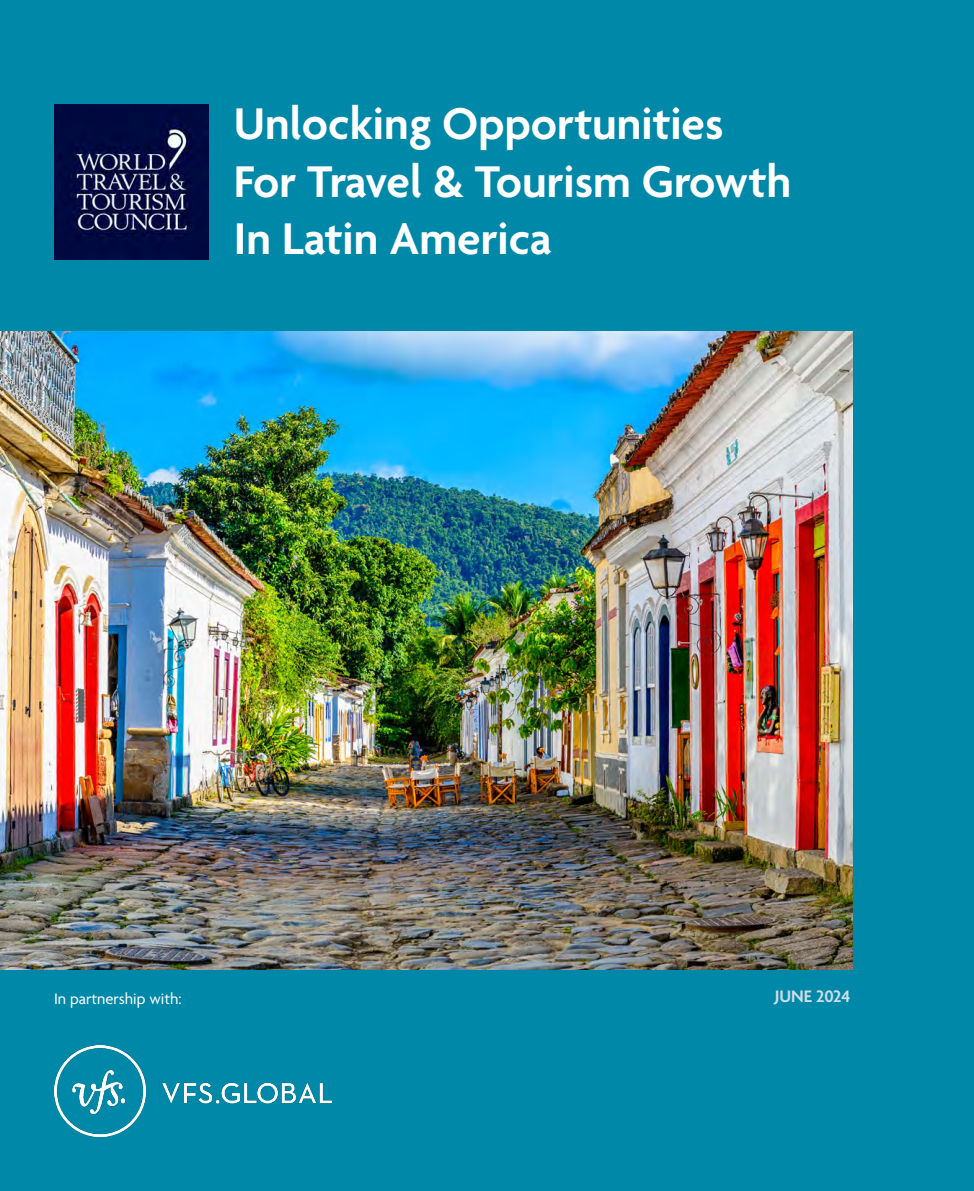
<style>
.page{position:relative;width:974px;height:1191px;background:#0088a8}
.page>*{position:absolute;margin:0;border:0;box-sizing:border-box;transform-origin:0 0}
.t1{font:600 48px/57.6px "Agenda";color:#fff}
.t2{font:600 18px "Agenda";color:#d0dce6}
.t3{font:16.5px "Agenda";color:#fff}
</style>
<div class="page">
<img style="left:0;top:331px;width:853px;height:638px">
<img style="left:54px;top:105px;width:155px;height:155px">
<img style="left:54px;top:1045px;width:277px;height:92px">
<p class="t1" style="left:234px;top:98px;width:559px">Unlocking Opportunities<br>For Travel &amp; Tourism Growth<br>In Latin America</p>
<p class="t3" style="left:54px;top:990px;width:129px">In partnership with:</p>
<p class="t2" style="left:774px;top:986px;width:77px">JUNE 2024</p>
</div>
